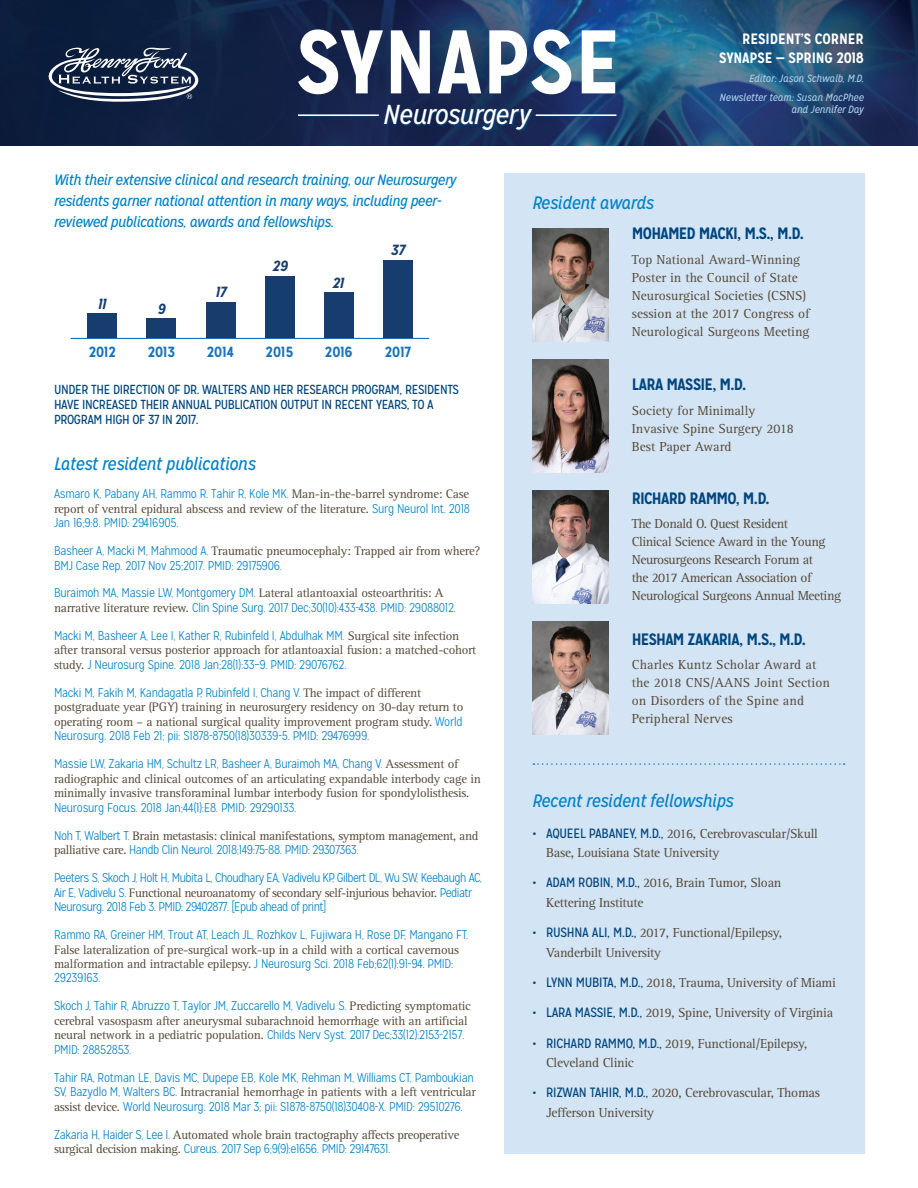
<style>
.page{position:relative;width:918px;height:1188px;background:#fff}
.page>*{position:absolute;margin:0;border:0;box-sizing:border-box;transform-origin:0 0}
.t1{font:700 90px "Mission Gothic";color:#fff}
.t2{font:italic 27.3px "Mission Gothic";letter-spacing:-.025em;color:#fff}
._9_pt_Brown_Body_Cop{font:italic 18px "Mission Gothic";letter-spacing:-.02em;color:#0082c8}
.Headline{font:700 16.5px "Mission Gothic";letter-spacing:-.04em;color:#00467e}
._9_pt_Brown_Body_Cop-2{font:italic 15px/21px "Mission Gothic";letter-spacing:-.03em;color:#0082c8}
._12_pt_text{font:700 15px "Mission Gothic";letter-spacing:-.01em;color:#fff}
.t3{font:700 14.7px "Mission Gothic";color:#1773bb}
.t4{font:italic 700 14.7px "Mission Gothic";color:#163d6e}
._9_pt_Brown_Body_Cop-3{font:13.5px/19.5px "Rotis Serif";letter-spacing:-.02em;color:#564938}
._9_pt_Brown_Body_Cop-4{font:13.5px/18px "Rotis Serif";color:#564938}
._9_pt_Brown_Body_Cop-5{font:13.5px/18px "Rotis Serif";letter-spacing:.01em;color:#564938}
._9_pt_Brown_Body_Cop-6{font:13.2px/14.5px "Mission Gothic";letter-spacing:-.03em;color:#00467e}
._9_pt_Brown_Body_Cop-7{font:12.75px/14.4px "Rotis Serif";letter-spacing:-.02em;color:#564938}
._9_pt_Brown_Body_Cop-8{font:300 12.75px/14.4px "Mission Gothic";letter-spacing:-.02em;color:#0082c8}
._9_pt_Brown_Body_Cop-9{font:300 12.75px/14.5px "Mission Gothic";letter-spacing:-.04em;color:#0082c8}
._12_pt_text-2{font:italic 10.5px/12px "Mission Gothic";letter-spacing:-.01em;color:#abccea;text-align:right}
.s1{font-family:"Mission Gothic";font-weight:300;color:#0082c8}
.s2{font-family:"Rotis Serif";font-weight:400;color:#564938}
.s3{font-family:"Mission Gothic";color:#00467e}
</style>
<div class="page">
<img style="left:0;top:0;width:918px;height:146px">
<div style="left:385px;top:106px;width:148px;height:25px;background:#00467e;opacity:.75"></div>
<hr style="left:299px;top:115px;width:81px;height:2px;background:#0c3464">
<hr style="left:298px;top:114px;width:81px;height:2px;background:#fff">
<hr style="left:536px;top:115px;width:81px;height:2px;background:#00467e;opacity:.75">
<hr style="left:536px;top:114px;width:80px;height:2px;background:#fff">
<svg style="left:49px;top:48px;width:149px;height:54px;background:#4a576f"></svg>
<div style="left:504px;top:173px;width:361px;height:980px;background:#d3e4f4"></div>
<svg style="left:533px;top:763px;width:312px;height:2px"></svg>
<hr style="left:71px;top:338px;width:358px;height:1px;background:#1773bb">
<div style="left:88px;top:314px;width:29px;height:24px;background:#163d6e"></div>
<div style="left:147px;top:319px;width:29px;height:19px;background:#163d6e"></div>
<div style="left:206px;top:302px;width:29px;height:36px;background:#163d6e"></div>
<div style="left:265px;top:276px;width:29px;height:62px;background:#163d6e"></div>
<div style="left:324px;top:293px;width:29px;height:45px;background:#163d6e"></div>
<div style="left:383px;top:260px;width:30px;height:78px;background:#163d6e"></div>
<img style="left:533px;top:228px;width:76px;height:113px">
<img style="left:533px;top:359px;width:76px;height:113px">
<img style="left:533px;top:490px;width:76px;height:113px">
<img style="left:533px;top:621px;width:76px;height:113px">
<h1 class="t1" style="left:296px;top:6px;width:327px">SYNAPSE</h1>
<h2 class="t2" style="left:383px;top:98px;width:149px">Neurosurgery</h2>
<p class="_12_pt_text" style="left:742px;top:30px;width:123px">RESIDENT’S CORNER</p>
<p class="_12_pt_text" style="left:719px;top:49px;width:146px">SYNAPSE — SPRING 2018</p>
<p class="_12_pt_text-2" style="left:749px;top:72px;width:116px">Editor: Jason Schwalb, M.D.</p>
<p class="_12_pt_text-2" style="left:720px;top:91px;width:146px">Newsletter team: Susan MacPhee and Jennifer Day</p>
<p class="_9_pt_Brown_Body_Cop-2" style="left:54px;top:169px;width:404px">With their extensive clinical and research training, our Neurosurgery residents garner national attention in many ways, including peer&shy;reviewed publications, awards and fellowships.</p>
<p class="t4" style="left:98px;top:295px;width:10px">11</p>
<p class="t4" style="left:157px;top:300px;width:10px">9</p>
<p class="t4" style="left:216px;top:283px;width:12px">17</p>
<p class="t4" style="left:272px;top:257px;width:17px">29</p>
<p class="t4" style="left:332px;top:274px;width:13px">21</p>
<p class="t4" style="left:391px;top:241px;width:16px">37</p>
<p class="t3" style="left:89px;top:343px;width:29px">2012</p>
<p class="t3" style="left:148px;top:343px;width:29px">2013</p>
<p class="t3" style="left:207px;top:343px;width:29px">2014</p>
<p class="t3" style="left:266px;top:343px;width:29px">2015</p>
<p class="t3" style="left:325px;top:343px;width:29px">2016</p>
<p class="t3" style="left:385px;top:343px;width:28px">2017</p>
<p class="_9_pt_Brown_Body_Cop-6" style="left:54px;top:383px;width:407px">UNDER THE DIRECTION OF DR. WALTERS AND HER RESEARCH PROGRAM, RESIDENTS<br>HAVE INCREASED THEIR ANNUAL PUBLICATION OUTPUT IN RECENT YEARS, TO A<br>PROGRAM HIGH OF 37 IN 2017.</p>
<p class="_9_pt_Brown_Body_Cop" style="left:54px;top:453px;width:203px">Latest resident publications</p>
<p class="_9_pt_Brown_Body_Cop-7" style="left:54px;top:487px;width:418px;text-align:justify"><span class="s1">Asmaro K, Pabany AH, Rammo R. Tahir R, Kole MK.</span> Man-in-the-barrel syndrome: Case report of ventral epidural abscess and review of the literature. <span class="s1">Surg Neurol Int. 2018<br>Jan 16;9:8. PMID: 29416905.</span></p>
<p class="_9_pt_Brown_Body_Cop-8" style="left:54px;top:544px;width:428px">Basheer A, Macki M, Mahmood A. <span class="s2">Traumatic pneumocephaly: Trapped air from where?<br></span>BMJ Case Rep. 2017 Nov 25;2017. PMID: 29175906.</p>
<p class="_9_pt_Brown_Body_Cop-8" style="left:54px;top:586px;width:404px">Buraimoh MA, Massie LW, Montgomery DM. <span class="s2">Lateral atlantoaxial osteoarthritis: A narrative literature review.</span> Clin Spine Surg. 2017 Dec;30(10):433-438. PMID: 29088012.</p>
<p class="_9_pt_Brown_Body_Cop-7" style="left:54px;top:629px;width:424px"><span class="s1">Macki M, Basheer A, Lee I, Kather R, Rubinfeld I, Abdulhak MM.</span> Surgical site infection after transoral versus posterior approach for atlantoaxial fusion: a matched-cohort study. <span class="s1">J Neurosurg Spine. 2018 Jan;28(1):33–9. PMID: 29076762.</span></p>
<p class="_9_pt_Brown_Body_Cop-7" style="left:54px;top:686px;width:411px"><span class="s1">Macki M, Fakih M, Kandagatla P, Rubinfeld I, Chang V.</span> The impact of different postgraduate year (PGY) training in neurosurgery residency on 30-day return to operating room – a national surgical quality improvement program study. <span class="s1">World Neurosurg. 2018 Feb 21; pii: S1878-8750(18)30339-5. PMID: 29476999.</span></p>
<p class="_9_pt_Brown_Body_Cop-7" style="left:54px;top:757px;width:428px"><span class="s1">Massie LW, Zakaria HM, Schultz LR, Basheer A, Buraimoh MA, Chang V.</span> Assessment of radiographic and clinical outcomes of an articulating expandable interbody cage in minimally invasive transforaminal lumbar interbody fusion for spondylolisthesis.<br><span class="s1">Neurosurg Focus. 2018 Jan;44(1):E8. PMID: 29290133.</span></p>
<p class="_9_pt_Brown_Body_Cop-7" style="left:54px;top:829px;width:426px"><span class="s1">Noh T, Walbert T.</span> Brain metastasis: clinical manifestations, symptom management, and palliative care. <span class="s1">Handb Clin Neurol. 2018;149:75-88. PMID: 29307363.</span></p>
<p class="_9_pt_Brown_Body_Cop-9" style="left:54px;top:871px;width:430px">Peeters S, Skoch J, Holt H, Mubita L, Choudhary EA, Vadivelu KP, Gilbert DL, Wu SW, Keebaugh AC,<br>Air E, Vadivelu S. <span class="s2">Functional neuroanatomy of secondary self-injurious behavior.</span> Pediatr<br>Neurosurg. 2018 Feb 3. PMID: 29402877. [Epub ahead of print]</p>
<p class="_9_pt_Brown_Body_Cop-8" style="left:54px;top:928px;width:416px">Rammo RA, Greiner HM, Trout AT, Leach JL, Rozhkov L, Fujiwara H, Rose DF, Mangano FT.<br><span class="s2">False lateralization of pre-surgical work-up in a child with a cortical cavernous malformation and intractable epilepsy.</span> J Neurosurg Sci. 2018 Feb;62(1):91-94. PMID:<br>29239163.</p>
<p class="_9_pt_Brown_Body_Cop-7" style="left:54px;top:999px;width:418px"><span class="s1">Skoch J, Tahir R, Abruzzo T, Taylor JM, Zuccarello M, Vadivelu S.</span> Predicting symptomatic cerebral vasospasm after aneurysmal subarachnoid hemorrhage with an artificial neural network in a pediatric population. <span class="s1">Childs Nerv Syst. 2017 Dec;33(12):2153-2157.<br>PMID: 28852853.</span></p>
<p class="_9_pt_Brown_Body_Cop-8" style="left:54px;top:1070px;width:424px">Tahir RA, Rotman LE, Davis MC, Dupepe EB, Kole MK, Rehman M, Williams CT, Pamboukian<br>SV, Bazydlo M, Walters BC. <span class="s2">Intracranial hemorrhage in patients with a left ventricular assist device.</span> World Neurosurg. 2018 Mar 3; pii: S1878-8750(18)30408-X. PMID: 29510276.</p>
<p class="_9_pt_Brown_Body_Cop-7" style="left:54px;top:1128px;width:407px"><span class="s1">Zakaria H, Haider S, Lee I.</span> Automated whole brain tractography affects preoperative surgical decision making. <span class="s1">Cureus. 2017 Sep 6;9(9):e1656. PMID: 29147631.</span></p>
<p class="_9_pt_Brown_Body_Cop" style="left:532px;top:192px;width:123px">Resident awards</p>
<p class="Headline" style="left:632px;top:223px;width:173px">MOHAMED MACKI, M.S., M.D.</p>
<p class="_9_pt_Brown_Body_Cop-4" style="left:632px;top:251px;width:179px">Top National Award-Winning<br>Poster in the Council of State<br>Neurosurgical Societies (CSNS) session at the 2017 Congress of<br>Neurological Surgeons Meeting</p>
<p class="Headline" style="left:632px;top:374px;width:116px">LARA MASSIE, M.D.</p>
<p class="_9_pt_Brown_Body_Cop-4" style="left:632px;top:402px;width:163px">Society for Minimally<br>Invasive Spine Surgery 2018<br>Best Paper Award</p>
<p class="Headline" style="left:632px;top:488px;width:139px">RICHARD RAMMO, M.D.</p>
<p class="_9_pt_Brown_Body_Cop-3" style="left:632px;top:515px;width:211px;line-height:18px">The Donald O. Quest Resident<br>Clinical Science Award in the Young Neurosurgeons Research Forum at<br>the 2017 American Association of Neurological Surgeons Annual Meeting</p>
<p class="Headline" style="left:632px;top:629px;width:176px">HESHAM ZAKARIA, M.S., M.D.</p>
<p class="_9_pt_Brown_Body_Cop-5" style="left:632px;top:656px;width:200px">Charles Kuntz Scholar Award at the 2018 CNS/AANS Joint Section on Disorders of the Spine and<br>Peripheral Nerves</p>
<p class="_9_pt_Brown_Body_Cop" style="left:533px;top:790px;width:203px">Recent resident fellowships</p>
<p class="_9_pt_Brown_Body_Cop-3" style="left:546px;top:824px;width:273px;text-indent:-14px"><span class="s3">• AQUEEL PABANEY, M.D.,</span> 2016, Cerebrovascular/Skull<br>Base, Louisiana State University</p>
<p class="_9_pt_Brown_Body_Cop-3" style="left:546px;top:874px;width:237px;text-indent:-14px"><span class="s3">• ADAM ROBIN, M.D.,</span> 2016, Brain Tumor, Sloan<br>Kettering Institute</p>
<p class="_9_pt_Brown_Body_Cop-3" style="left:546px;top:923px;width:238px;text-indent:-14px"><span class="s3">• RUSHNA ALI, M.D.,</span> 2017, Functional/Epilepsy,<br>Vanderbilt University</p>
<p class="_9_pt_Brown_Body_Cop-3" style="left:533px;top:973px;width:305px"><span class="s3">• LYNN MUBITA, M.D.,</span> 2018, Trauma, University of Miami</p>
<p class="_9_pt_Brown_Body_Cop-3" style="left:533px;top:1003px;width:302px"><span class="s3">• LARA MASSIE, M.D.,</span> 2019, Spine, University of Virginia</p>
<p class="_9_pt_Brown_Body_Cop-3" style="left:546px;top:1034px;width:263px;text-indent:-14px"><span class="s3">• RICHARD RAMMO, M.D.,</span> 2019, Functional/Epilepsy,<br>Cleveland Clinic</p>
<p class="_9_pt_Brown_Body_Cop-3" style="left:546px;top:1084px;width:275px;text-indent:-14px"><span class="s3">• RIZWAN TAHIR, M.D.,</span> 2020, Cerebrovascular, Thomas<br>Jefferson University</p>
</div>
